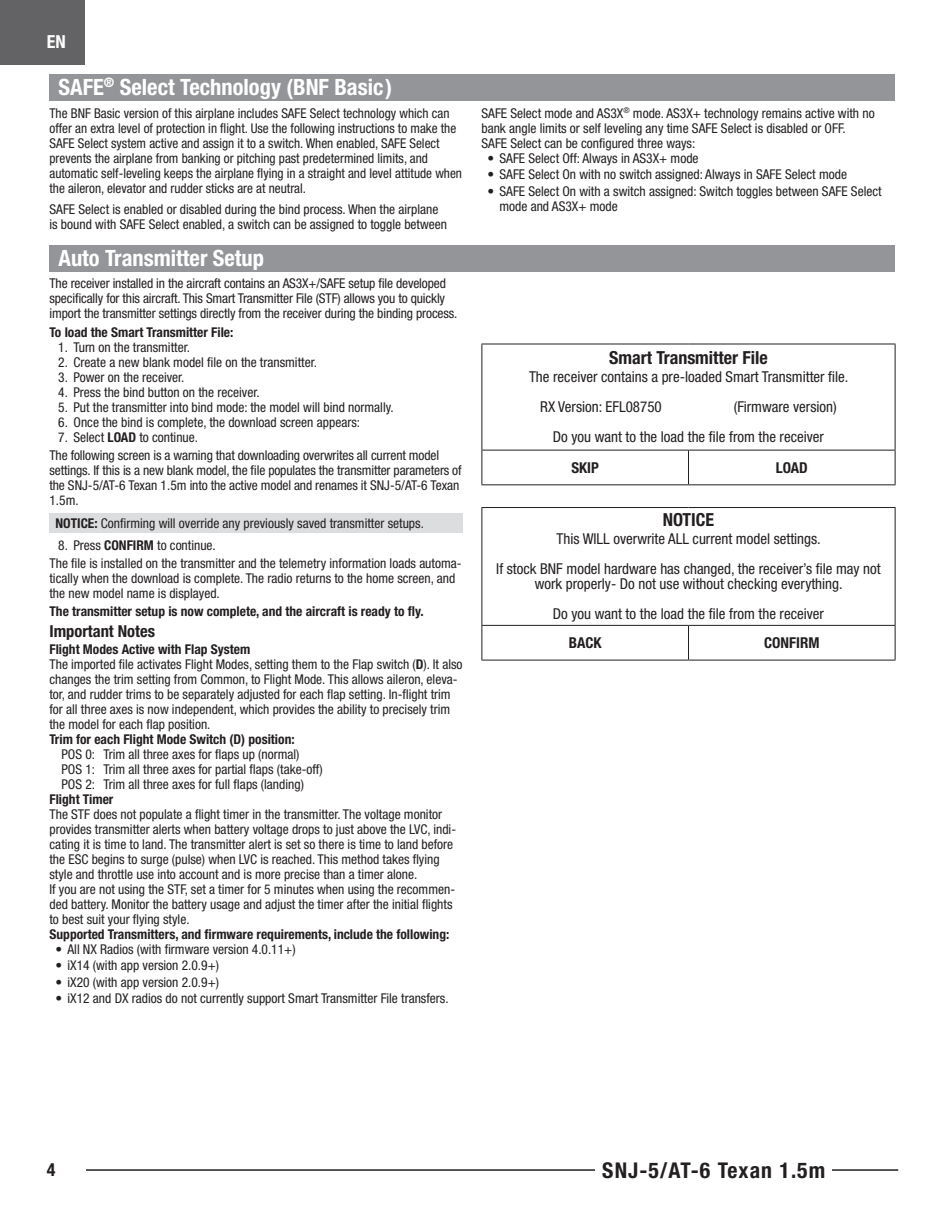
<style>
.page{position:relative;width:945px;height:1215px;background:#fff}
.page>*{position:absolute;margin:0;border:0;box-sizing:border-box;transform-origin:0 0}
.EFL_Main_Header{font:700 condensed 22.5px "Helvetica Neue LT Std";color:#fff}
.t1{font:700 condensed 21.75px "Helvetica Neue LT Std";letter-spacing:.05em;color:#231f20}
.EFL_Body_Text{font:700 condensed 18px "Helvetica Neue LT Std";color:#231f20}
.t2{font:700 condensed 18px "Helvetica Neue LT Std";color:#fff}
.EFL_Sub-header{font:700 condensed 16.5px "Helvetica Neue LT Std";color:#231f20}
.EFL_Body_Text-2{font:condensed 15px/15px "Helvetica Neue LT Std";color:#231f20;text-align:center}
.EFL_Body_Text-3{font:700 condensed 15px "Helvetica Neue LT Std";color:#231f20}
.EFL_Body_Text-4{font:condensed 13.5px/15px "Helvetica Neue LT Std";color:#231f20}
.EFL_Body_Text-5{font:700 condensed 13.5px "Helvetica Neue LT Std";color:#231f20}
.EFL_Notice{font:condensed 13.5px "Helvetica Neue LT Std";color:#231f20}
.s1{font-weight:700}
</style>
<div class="page">
<div style="left:0;top:0;width:85px;height:64px;background:#636366"></div>
<hr style="left:86px;top:1169px;width:812px;height:2px;background:#231f20">
<div style="left:595px;top:1161px;width:236px;height:18px;background:#fff"></div>
<div style="left:50px;top:513px;width:413px;height:20px;background:#dcdddf"></div>
<div style="left:50px;top:74px;width:846px;height:27px;background:#939598"></div>
<hr style="left:482px;top:344px;width:206px;height:1px;background:#231f20">
<hr style="left:482px;top:344px;width:1px;height:106px;background:#231f20">
<hr style="left:688px;top:344px;width:207px;height:1px;background:#231f20">
<hr style="left:895px;top:344px;width:1px;height:106px;background:#231f20">
<hr style="left:482px;top:450px;width:206px;height:1px;background:#231f20">
<hr style="left:482px;top:451px;width:1px;height:33px;background:#231f20">
<hr style="left:688px;top:450px;width:207px;height:1px;background:#231f20">
<hr style="left:688px;top:451px;width:1px;height:33px;background:#231f20">
<hr style="left:895px;top:451px;width:1px;height:33px;background:#231f20">
<hr style="left:482px;top:484px;width:206px;height:1px;background:#231f20">
<hr style="left:688px;top:484px;width:207px;height:1px;background:#231f20">
<hr style="left:482px;top:507px;width:206px;height:1px;background:#231f20">
<hr style="left:482px;top:508px;width:1px;height:117px;background:#231f20">
<hr style="left:688px;top:507px;width:208px;height:1px;background:#231f20">
<hr style="left:895px;top:508px;width:1px;height:117px;background:#231f20">
<hr style="left:482px;top:625px;width:206px;height:1px;background:#231f20">
<hr style="left:482px;top:626px;width:1px;height:34px;background:#231f20">
<hr style="left:688px;top:625px;width:208px;height:1px;background:#231f20">
<hr style="left:688px;top:626px;width:1px;height:34px;background:#231f20">
<hr style="left:895px;top:626px;width:1px;height:34px;background:#231f20">
<hr style="left:482px;top:660px;width:206px;height:1px;background:#231f20">
<hr style="left:688px;top:660px;width:208px;height:1px;background:#231f20">
<div style="left:50px;top:245px;width:846px;height:27px;background:#939598"></div>
<h3 class="t2" style="left:47px;top:31px;width:20px">EN</h3>
<p class="EFL_Main_Header" style="left:58px;top:73px;width:335px">SAFE<sup>®</sup> Select Technology (BNF Basic)</p>
<p class="EFL_Body_Text-4" style="left:50px;top:105px;width:414px">The BNF Basic version of this airplane includes SAFE Select technology which can offer an extra level of protection in flight. Use the following instructions to make the SAFE Select system active and assign it to a switch. When enabled, SAFE Select prevents the airplane from banking or pitching past predetermined limits, and automatic self-leveling keeps the airplane flying in a straight and level attitude when the aileron, elevator and rudder sticks are at neutral.</p>
<p class="EFL_Body_Text-4" style="left:50px;top:201px;width:399px">SAFE Select is enabled or disabled during the bind process. When the airplane is bound with SAFE Select enabled, a switch can be assigned to toggle between</p>
<p class="EFL_Main_Header" style="left:58px;top:244px;width:207px">Auto Transmitter Setup</p>
<p class="EFL_Body_Text-4" style="left:50px;top:275px;width:409px">The receiver installed in the aircraft contains an AS3X+/SAFE setup file developed specifically for this aircraft. This Smart Transmitter File (STF) allows you to quickly import the transmitter settings directly from the receiver during the binding process.</p>
<p class="EFL_Body_Text-5" style="left:50px;top:324px;width:185px">To load the Smart Transmitter File:</p>
<p class="EFL_Body_Text-4" style="left:58px;top:340px;width:133px">1. Turn on the transmitter.</p>
<p class="EFL_Body_Text-4" style="left:58px;top:355px;width:260px">2. Create a new blank model file on the transmitter.</p>
<p class="EFL_Body_Text-4" style="left:58px;top:370px;width:128px">3. Power on the receiver.</p>
<p class="EFL_Body_Text-4" style="left:58px;top:385px;width:203px">4. Press the bind button on the receiver.</p>
<p class="EFL_Body_Text-4" style="left:58px;top:400px;width:337px">5. Put the transmitter into bind mode: the model will bind normally.</p>
<p class="EFL_Body_Text-4" style="left:58px;top:415px;width:303px">6. Once the bind is complete, the download screen appears:</p>
<p class="EFL_Body_Text-4" style="left:58px;top:430px;width:141px">7. Select <span class="s1">LOAD</span> to continue.</p>
<p class="EFL_Body_Text-4" style="left:50px;top:448px;width:414px">The following screen is a warning that downloading overwrites all current model settings. If this is a new blank model, the file populates the transmitter parameters of the SNJ-5/AT-6 Texan 1.5m into the active model and renames it SNJ-5/AT-6 Texan 1.5m.</p>
<p class="EFL_Notice" style="left:56px;top:515px;width:370px"><span class="s1">NOTICE:</span> Confirming will override any previously saved transmitter setups.</p>
<p class="EFL_Body_Text-4" style="left:58px;top:538px;width:159px">8. Press <span class="s1">CONFIRM</span> to continue.</p>
<p class="EFL_Body_Text-4" style="left:50px;top:556px;width:414px">The file is installed on the transmitter and the telemetry information loads automa&shy;tically when the download is complete. The radio returns to the home screen, and the new model name is displayed.</p>
<p class="EFL_Body_Text-5" style="left:50px;top:603px;width:376px">The transmitter setup is now complete, and the aircraft is ready to fly.</p>
<p class="EFL_Sub-header" style="left:50px;top:621px;width:107px">Important Notes</p>
<p class="EFL_Body_Text-5" style="left:50px;top:641px;width:202px">Flight Modes Active with Flap System</p>
<p class="EFL_Body_Text-4" style="left:50px;top:656px;width:415px">The imported file activates Flight Modes, setting them to the Flap switch (<span class="s1">D</span>). It also changes the trim setting from Common, to Flight Mode. This allows aileron, eleva&shy;tor, and rudder trims to be separately adjusted for each flap setting. In-flight trim for all three axes is now independent, which provides the ability to precisely trim the model for each flap position.</p>
<p class="EFL_Body_Text-5" style="left:50px;top:731px;width:247px">Trim for each Flight Mode Switch (D) position:</p>
<p class="EFL_Body_Text-4" style="left:62px;top:746px;width:239px">POS 0: Trim all three axes for flaps up (normal)</p>
<p class="EFL_Body_Text-4" style="left:62px;top:761px;width:263px">POS 1: Trim all three axes for partial flaps (take-off)</p>
<p class="EFL_Body_Text-4" style="left:62px;top:776px;width:244px">POS 2: Trim all three axes for full flaps (landing)</p>
<p class="EFL_Body_Text-5" style="left:50px;top:791px;width:65px">Flight Timer</p>
<p class="EFL_Body_Text-4" style="left:50px;top:806px;width:408px">The STF does not populate a flight timer in the transmitter. The voltage monitor provides transmitter alerts when battery voltage drops to just above the LVC, indi&shy;cating it is time to land. The transmitter alert is set so there is time to land before the ESC begins to surge (pulse) when LVC is reached. This method takes flying style and throttle use into account and is more precise than a timer alone.</p>
<p class="EFL_Body_Text-4" style="left:50px;top:881px;width:407px">If you are not using the STF, set a timer for 5 minutes when using the recommen&shy;ded battery. Monitor the battery usage and adjust the timer after the initial flights to best suit your flying style.</p>
<p class="EFL_Body_Text-5" style="left:50px;top:926px;width:401px">Supported Transmitters, and firmware requirements, include the following:</p>
<p class="EFL_Body_Text-4" style="left:56px;top:941px;width:242px">• All NX Radios (with firmware version 4.0.11+)</p>
<p class="EFL_Body_Text-4" style="left:56px;top:958px;width:165px">• iX14 (with app version 2.0.9+)</p>
<p class="EFL_Body_Text-4" style="left:56px;top:974px;width:165px">• iX20 (with app version 2.0.9+)</p>
<p class="EFL_Body_Text-4" style="left:56px;top:991px;width:395px">• iX12 and DX radios do not currently support Smart Transmitter File transfers.</p>
<p class="EFL_Body_Text-4" style="left:482px;top:105px;width:395px">SAFE Select mode and AS3X<sup>®</sup> mode. AS3X+ technology remains active with no bank angle limits or self leveling any time SAFE Select is disabled or OFF.</p>
<p class="EFL_Body_Text-4" style="left:482px;top:135px;width:215px">SAFE Select can be configured three ways:</p>
<p class="EFL_Body_Text-4" style="left:488px;top:150px;width:213px">• SAFE Select Off: Always in AS3X+ mode</p>
<p class="EFL_Body_Text-4" style="left:488px;top:167px;width:361px">• SAFE Select On with no switch assigned: Always in SAFE Select mode</p>
<p class="EFL_Body_Text-4" style="left:500px;top:183px;width:384px;text-indent:-12px">• SAFE Select On with a switch assigned: Switch toggles between SAFE Select mode and AS3X+ mode</p>
<p class="EFL_Body_Text" style="left:609px;top:347px;width:160px">Smart Transmitter File</p>
<p class="EFL_Body_Text-2" style="left:529px;top:370px;width:321px">The receiver contains a pre-loaded Smart Transmitter file.</p>
<p class="EFL_Body_Text-2" style="left:540px;top:400px;width:123px">RX Version: EFL08750</p>
<p class="EFL_Body_Text-2" style="left:734px;top:400px;width:104px">(Firmware version)</p>
<p class="EFL_Body_Text-2" style="left:553px;top:430px;width:273px">Do you want to the load the file from the receiver</p>
<p class="EFL_Body_Text-3" style="left:571px;top:458px;width:29px">SKIP</p>
<p class="EFL_Body_Text-3" style="left:776px;top:458px;width:33px">LOAD</p>
<p class="EFL_Body_Text" style="left:663px;top:509px;width:53px">NOTICE</p>
<p class="EFL_Body_Text-2" style="left:557px;top:531px;width:266px">This WILL overwrite ALL current model settings.</p>
<p class="EFL_Body_Text-2" style="left:496px;top:561px;width:386px">If stock BNF model hardware has changed, the receiver’s file may not work properly- Do not use without checking everything.</p>
<p class="EFL_Body_Text-2" style="left:553px;top:606px;width:273px">Do you want to the load the file from the receiver</p>
<p class="EFL_Body_Text-3" style="left:569px;top:634px;width:34px">BACK</p>
<p class="EFL_Body_Text-3" style="left:764px;top:634px;width:57px">CONFIRM</p>
<h3 class="EFL_Body_Text" style="left:47px;top:1159px;width:10px">4</h3>
<h2 class="t1" style="left:602px;top:1157px;width:225px">SNJ-5/AT-6 Texan 1.5m</h2>
</div>
